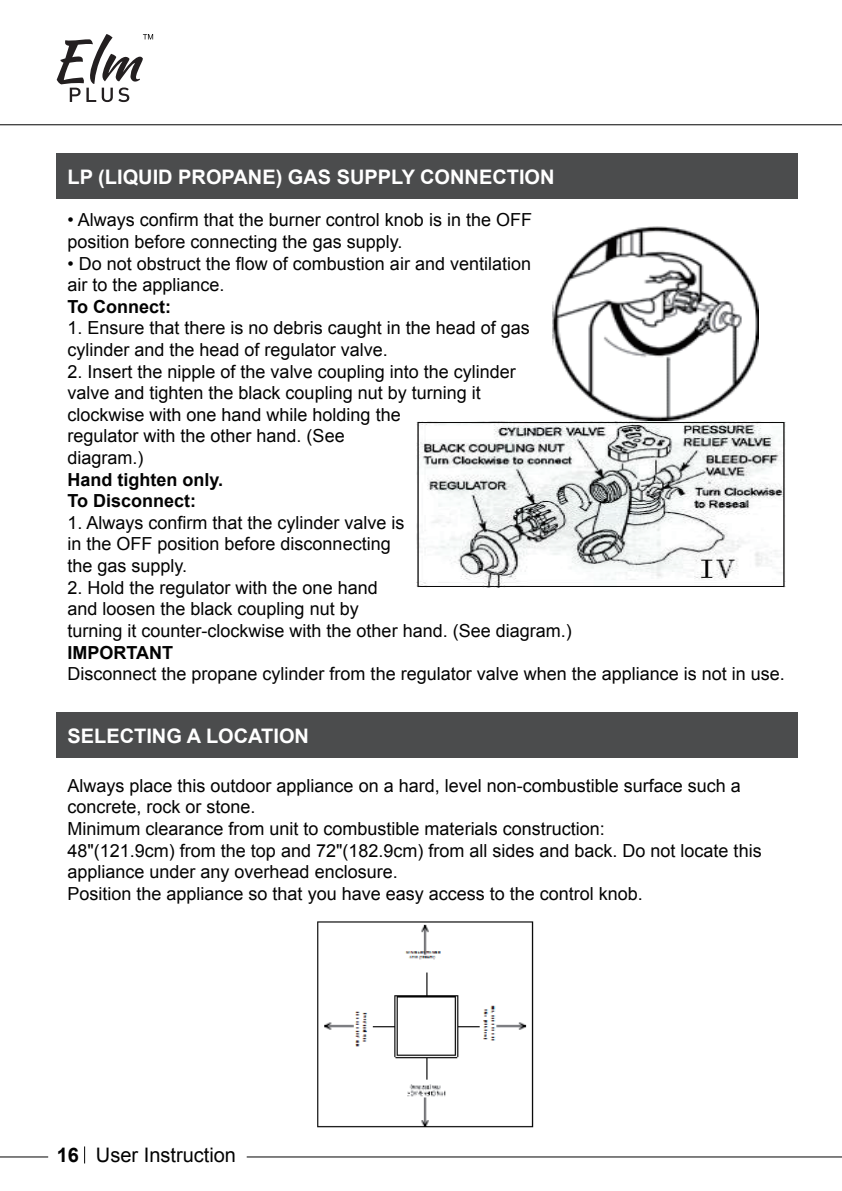
<style>
.page{position:relative;width:842px;height:1191px;background:#fff}
.page>*{position:absolute;margin:0;border:0;box-sizing:border-box;transform-origin:0 0}
.t1{font:700 20px "Arial";color:#fff}
.t2{font:20px "Arial";color:#030303}
.t3{font:18px/21.6px "Arial";color:#030303}
.t4{font:700 18px/21.6px "Arial";color:#030303}
.s1{font-weight:700}
</style>
<div class="page">
<hr style="left:247px;top:1156px;width:595px;height:1px;background:#030303">
<hr style="left:0;top:1156px;width:48px;height:1px;background:#030303">
<svg style="left:84px;top:1146px;width:1px;height:17px"></svg>
<hr style="left:0;top:124px;width:842px;height:1px;background:#030303">
<svg style="left:57px;top:34px;width:96px;height:68px"></svg>
<div style="left:57px;top:153px;width:741px;height:45px;background:#4b4c4d"></div>
<img style="left:553px;top:226px;width:206px;height:194px">
<img style="left:416px;top:421px;width:369px;height:167px">
<div style="left:57px;top:712px;width:741px;height:45px;background:#4b4c4d"></div>
<img style="left:317px;top:921px;width:217px;height:207px">
<p class="t1" style="left:67px;top:163px;width:489px">LP (LIQUID PROPANE) GAS SUPPLY CONNECTION</p>
<p class="t3" style="left:67px;top:209px;width:466px">• Always confirm that the burner control knob is in the OFF position before connecting the gas supply.</p>
<p class="t3" style="left:67px;top:253px;width:465px">• Do not obstruct the flow of combustion air and ventilation air to the appliance.</p>
<p class="t4" style="left:67px;top:296px;width:105px">To Connect:</p>
<p class="t3" style="left:67px;top:317px;width:464px">1. Ensure that there is no debris caught in the head of gas cylinder and the head of regulator valve.</p>
<p class="t3" style="left:67px;top:361px;width:450px">2. Insert the nipple of the valve coupling into the cylinder valve and tighten the black coupling nut by turning it clockwise with one hand while holding the<br>regulator with the other hand. (See<br>diagram.)</p>
<p class="t4" style="left:67px;top:469px;width:157px">Hand tighten only.<br>To Disconnect:</p>
<p class="t3" style="left:67px;top:512px;width:339px">1. Always confirm that the cylinder valve is in the OFF position before disconnecting the gas supply.</p>
<p class="t3" style="left:67px;top:577px;width:506px">2. Hold the regulator with the one hand<br>and loosen the black coupling nut by<br>turning it counter-clockwise with the other hand. (See diagram.)</p>
<p class="t4" style="left:67px;top:642px;width:107px">IMPORTANT</p>
<p class="t3" style="left:67px;top:663px;width:719px">Disconnect the propane cylinder from the regulator valve when the appliance is not in use.</p>
<p class="t1" style="left:67px;top:722px;width:243px">SELECTING A LOCATION</p>
<p class="t3" style="left:67px;top:775px;width:696px">Always place this outdoor appliance on a hard, level non-combustible surface such a concrete, rock or stone.<br>Minimum clearance from unit to combustible materials construction:<br>48"(121.9cm) from the top and 72"(182.9cm) from all sides and back. Do not locate this appliance under any overhead enclosure.<br>Position the appliance so that you have easy access to the control knob.</p>
<p class="t2" style="left:57px;top:1142px;width:181px"><span class="s1">16</span> User Instruction</p>
</div>
